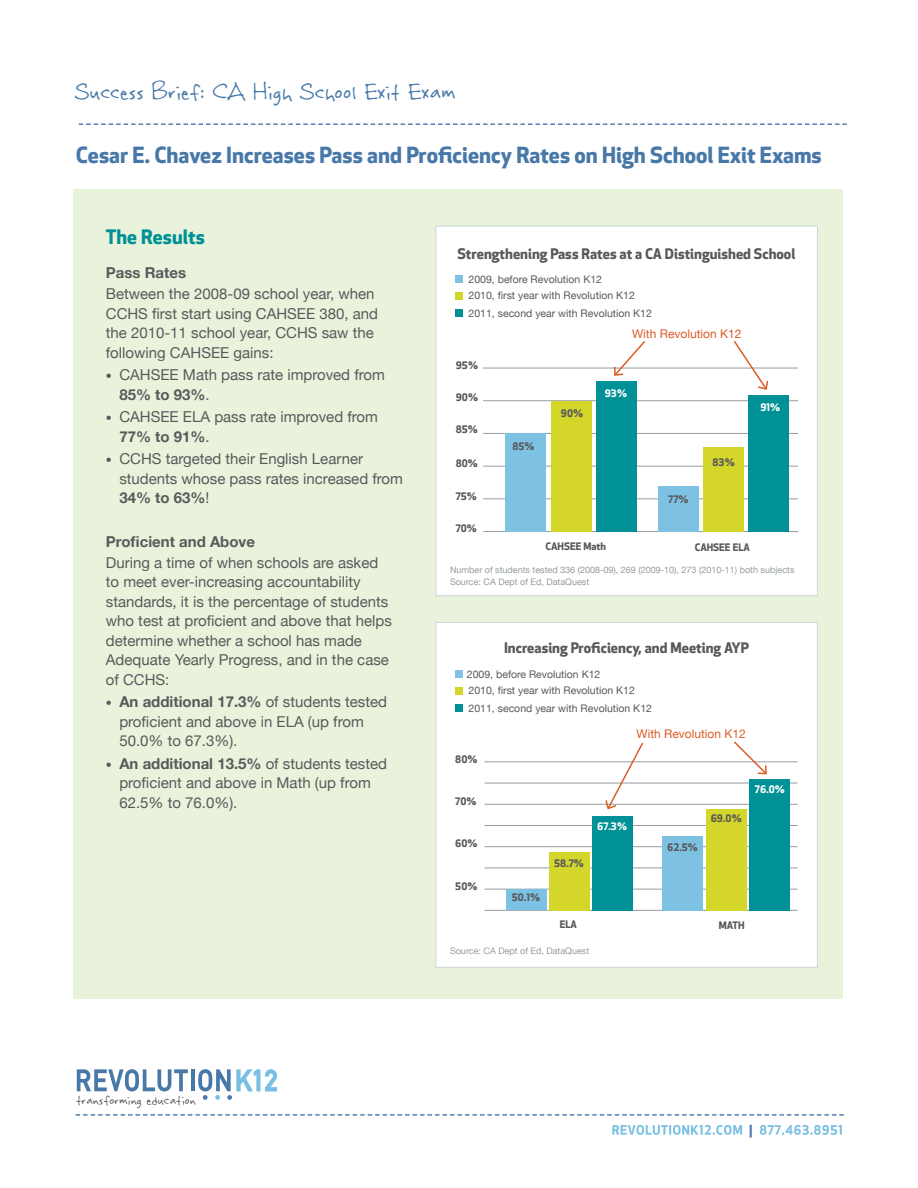
<style>
.page{position:relative;width:918px;height:1188px;background:#fff}
.page>*{position:absolute;margin:0;border:0;box-sizing:border-box;transform-origin:0 0}
.t1{font:27.3px "Rabiohead";color:#4778a8}
.t2{font:700 21.75px "Apex New";color:#4778a8}
.t3{font:700 19.5px "Apex New";color:#009196}
.t4{font:16.05px "Rabiohead";color:#59595c}
.t5{font:15px/19.5px "Helvetica Neue";color:#59595c}
.t6{font:700 15px "Helvetica Neue";color:#59595c}
.t7{font:700 14.25px "Apex New";color:#59595c}
.t8{font:700 12.75px "Apex New";color:#4778a8}
.t9{font:12px "Helvetica Neue";color:#dd5b26}
.t10{font:10.5px "Helvetica Neue";color:#59595c}
.t11{font:700 10.2px "Apex New";color:#59595c}
.t12{font:700 10.2px "Apex New";color:#fff}
.t13{font:9px "Helvetica Neue";color:#959ca1}
.s1{font-weight:700}
.s2{font-size:12px}
</style>
<div class="page">
<svg style="left:77px;top:1069px;width:111px;height:22px"></svg>
<hr style="left:191px;top:1069px;width:4px;height:22px;background:#4778a8">
<svg style="left:198px;top:1069px;width:79px;height:31px"></svg>
<svg style="left:612px;top:1125px;width:130px;height:10px"></svg>
<svg style="left:760px;top:1125px;width:82px;height:10px"></svg>
<svg style="left:76px;top:1114px;width:768px;height:2px"></svg>
<svg style="left:79px;top:123px;width:768px;height:2px"></svg>
<div style="left:73px;top:189px;width:770px;height:810px;background:#e9f3db"></div>
<div style="left:435px;top:226px;width:383px;height:370px;background:#fff;border:1px solid #cfd6d9"></div>
<div style="left:435px;top:622px;width:383px;height:346px;background:#fff;border:1px solid #cfd6d9"></div>
<div style="left:456px;top:671px;width:7px;height:7px;background:#7dc2e3"></div>
<div style="left:456px;top:276px;width:7px;height:7px;background:#7dc2e3"></div>
<div style="left:456px;top:687px;width:7px;height:7px;background:#d4d629"></div>
<div style="left:456px;top:292px;width:7px;height:7px;background:#d4d629"></div>
<div style="left:456px;top:705px;width:7px;height:7px;background:#009196"></div>
<div style="left:456px;top:310px;width:7px;height:7px;background:#009196"></div>
<hr style="left:485px;top:762px;width:313px;height:1px;background:#959ca1">
<hr style="left:485px;top:783px;width:313px;height:1px;background:#959ca1">
<hr style="left:485px;top:804px;width:313px;height:1px;background:#959ca1">
<hr style="left:485px;top:825px;width:313px;height:1px;background:#959ca1">
<hr style="left:485px;top:846px;width:313px;height:1px;background:#959ca1">
<hr style="left:485px;top:868px;width:313px;height:1px;background:#959ca1">
<hr style="left:485px;top:889px;width:313px;height:1px;background:#959ca1">
<hr style="left:485px;top:910px;width:313px;height:1px;background:#959ca1">
<div style="left:506px;top:889px;width:40px;height:21px;background:#7dc2e3"></div>
<div style="left:549px;top:852px;width:40px;height:58px;background:#d4d629"></div>
<div style="left:592px;top:816px;width:40px;height:94px;background:#009196"></div>
<div style="left:662px;top:836px;width:41px;height:74px;background:#7dc2e3"></div>
<div style="left:706px;top:809px;width:40px;height:101px;background:#d4d629"></div>
<div style="left:750px;top:779px;width:40px;height:131px;background:#009196"></div>
<hr style="left:483px;top:531px;width:315px;height:1px;background:#959ca1">
<hr style="left:483px;top:499px;width:315px;height:1px;background:#959ca1">
<hr style="left:483px;top:466px;width:315px;height:1px;background:#959ca1">
<hr style="left:483px;top:433px;width:315px;height:1px;background:#959ca1">
<hr style="left:483px;top:400px;width:315px;height:1px;background:#959ca1">
<hr style="left:483px;top:368px;width:315px;height:1px;background:#959ca1">
<div style="left:505px;top:433px;width:41px;height:99px;background:#7dc2e3"></div>
<div style="left:551px;top:401px;width:41px;height:131px;background:#d4d629"></div>
<div style="left:596px;top:381px;width:41px;height:151px;background:#009196"></div>
<div style="left:658px;top:486px;width:41px;height:46px;background:#7dc2e3"></div>
<div style="left:703px;top:447px;width:41px;height:85px;background:#d4d629"></div>
<div style="left:749px;top:395px;width:40px;height:137px;background:#009196"></div>
<svg style="left:604px;top:742px;width:41px;height:68px"></svg>
<svg style="left:732px;top:741px;width:36px;height:34px"></svg>
<svg style="left:732px;top:341px;width:37px;height:49px"></svg>
<svg style="left:613px;top:340px;width:34px;height:36px"></svg>
<p class="t1" style="left:74px;top:75px;width:383px">Success Brief: CA High School Exit Exam</p>
<p class="t2" style="left:76px;top:140px;width:748px">Cesar E. Chavez Increases Pass and Proficiency Rates on High School Exit Exams</p>
<p class="t3" style="left:106px;top:222px;width:101px">The Results</p>
<p class="t5" style="left:106px;top:261px;width:270px;line-height:21px"><span class="s1">Pass Rates<br></span>Between the 2008-09 school year, when</p>
<p class="t5" style="left:106px;top:302px;width:274px">CCHS first start using CAHSEE 380, and the 2010-11 school year, CCHS saw the following CAHSEE gains:</p>
<p class="t5" style="left:119px;top:364px;width:267px;text-indent:-14px"><span class="s2">•</span> CAHSEE Math pass rate improved from<br><span class="s1">85% to 93%</span>.</p>
<p class="t5" style="left:119px;top:406px;width:260px;text-indent:-14px"><span class="s2">•</span> CAHSEE ELA pass rate improved from<br><span class="s1">77% to 91%</span>.</p>
<p class="t5" style="left:119px;top:448px;width:285px;text-indent:-14px"><span class="s2">•</span> CCHS targeted their English Learner students whose pass rates increased from<br><span class="s1">34% to 63%</span>!</p>
<p class="t6" style="left:106px;top:528px;width:151px">Proficient and Above</p>
<p class="t5" style="left:106px;top:551px;width:288px">During a time of when schools are asked to meet ever-increasing accountability standards, it is the percentage of students who test at proficient and above that helps determine whether a school has made Adequate Yearly Progress, and in the case of CCHS:</p>
<p class="t5" style="left:119px;top:691px;width:269px;text-indent:-14px"><span class="s2">•</span> <span class="s1">An additional 17.3%</span> of students tested proficient and above in ELA (up from<br>50.0% to 67.3%).</p>
<p class="t5" style="left:119px;top:752px;width:269px;text-indent:-14px"><span class="s2">•</span> <span class="s1">An additional 13.5%</span> of students tested proficient and above in Math (up from<br>62.5% to 76.0%).</p>
<p class="t7" style="left:458px;top:244px;width:339px">Strengthening Pass Rates at a CA Distinguished School</p>
<p class="t10" style="left:469px;top:270px;width:135px">2009, before Revolution K12</p>
<p class="t10" style="left:469px;top:287px;width:168px">2010, first year with Revolution K12</p>
<p class="t10" style="left:469px;top:304px;width:185px">2011, second year with Revolution K12</p>
<p class="t11" style="left:456px;top:357px;width:24px">95%</p>
<p class="t11" style="left:456px;top:390px;width:24px">90%</p>
<p class="t11" style="left:456px;top:422px;width:24px">85%</p>
<p class="t11" style="left:513px;top:439px;width:24px">85%</p>
<p class="t11" style="left:561px;top:405px;width:24px">90%</p>
<p class="t9" style="left:632px;top:323px;width:111px">With Revolution K12</p>
<p class="t12" style="left:605px;top:386px;width:24px">93%</p>
<p class="t12" style="left:760px;top:400px;width:21px">91%</p>
<p class="t11" style="left:713px;top:455px;width:24px">83%</p>
<p class="t11" style="left:456px;top:456px;width:24px">80%</p>
<p class="t11" style="left:456px;top:488px;width:23px">75%</p>
<p class="t11" style="left:456px;top:521px;width:23px">70%</p>
<p class="t13" style="left:450px;top:563px;width:346px">Number of students tested 336 (2008-09), 269 (2009-10), 273 (2010-11) both subjects</p>
<p class="t13" style="left:450px;top:575px;width:141px">Source: CA Dept of Ed, DataQuest</p>
<p class="t11" style="left:668px;top:491px;width:22px">77%</p>
<p class="t11" style="left:546px;top:539px;width:62px">CAHSEE Math</p>
<p class="t11" style="left:695px;top:539px;width:57px">CAHSEE ELA</p>
<p class="t7" style="left:504px;top:638px;width:247px">Increasing Proficiency, and Meeting AYP</p>
<p class="t10" style="left:467px;top:665px;width:135px">2009, before Revolution K12</p>
<p class="t10" style="left:469px;top:682px;width:168px">2010, first year with Revolution K12</p>
<p class="t10" style="left:469px;top:699px;width:185px">2011, second year with Revolution K12</p>
<p class="t11" style="left:455px;top:751px;width:24px">80%</p>
<p class="t11" style="left:455px;top:794px;width:23px">70%</p>
<p class="t11" style="left:455px;top:836px;width:24px">60%</p>
<p class="t11" style="left:455px;top:879px;width:24px">50%</p>
<p class="t9" style="left:637px;top:723px;width:111px">With Revolution K12</p>
<p class="t11" style="left:512px;top:889px;width:30px">50.1%</p>
<p class="t11" style="left:554px;top:856px;width:31px">58.7%</p>
<p class="t12" style="left:597px;top:819px;width:31px">67.3%</p>
<p class="t11" style="left:667px;top:840px;width:32px">62.5%</p>
<p class="t11" style="left:711px;top:811px;width:32px">69.0%</p>
<p class="t11" style="left:560px;top:917px;width:19px">ELA</p>
<p class="t11" style="left:719px;top:917px;width:27px">MATH</p>
<p class="t13" style="left:450px;top:943px;width:141px">Source: CA Dept of Ed, DataQuest</p>
<p class="t12" style="left:755px;top:781px;width:31px">76.0%</p>
<p class="t4" style="left:76px;top:1090px;width:121px">transforming education</p>
<p class="t8" style="left:749px;top:1121px;width:5px">|</p>
</div>
